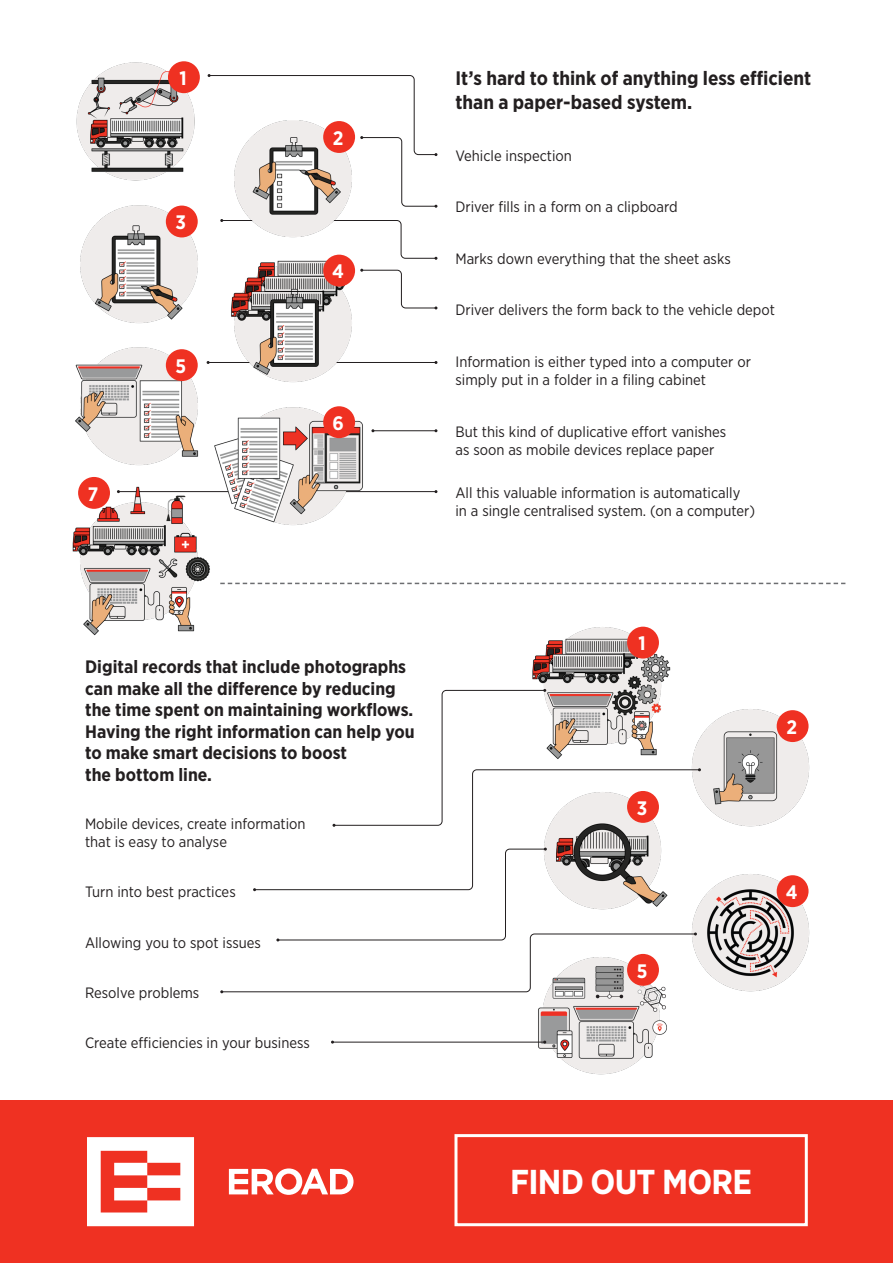
<style>
.page{position:relative;width:893px;height:1263px;background:#fff}
.page>*{position:absolute;margin:0;border:0;box-sizing:border-box;transform-origin:0 0}
.t1{font:700 34.5px "Gotham Narrow";letter-spacing:-.02em;color:#fff}
.t2{font:700 19.5px "Gotham Narrow";color:#231f20}
.t3{font:700 19.5px "Gotham Narrow";color:#fff}
.t4{font:700 18px/21.6px "Gotham Narrow";color:#231f20}
.t5{font:15px/18px "Gotham Narrow";color:#231f20}
</style>
<div class="page">
<img style="left:697px;top:874px;width:113px;height:118px">
<img style="left:517px;top:993px;width:150px;height:82px">
<div style="left:0;top:1100px;width:893px;height:163px;background:#ef3122"></div>
<img style="left:80px;top:212px;width:118px;height:109px">
<div style="left:166px;top:206px;width:32px;height:31px;background:#ef3122;border-radius:50%"></div>
<img style="left:76px;top:61px;width:132px;height:151px">
<div style="left:168px;top:61px;width:32px;height:32px;background:#ef3122;border-radius:50%"></div>
<div style="left:454px;top:1134px;width:354px;height:92px;border:3px solid #fff"></div>
<svg style="left:229px;top:1168px;width:125px;height:27px"></svg>
<svg style="left:87px;top:1137px;width:107px;height:89px"></svg>
<svg style="left:224px;top:583px;width:621px;height:1px"></svg>
<hr style="left:373px;top:430px;width:63px;height:1px;background:#231f20">
<hr style="left:118px;top:491px;width:318px;height:1px;background:#231f20">
<hr style="left:332px;top:1042px;width:213px;height:1px;background:#231f20">
<img style="left:75px;top:321px;width:132px;height:145px">
<img style="left:72px;top:477px;width:152px;height:159px">
<img style="left:208px;top:408px;width:170px;height:143px">
<svg style="left:378px;top:220px;width:59px;height:40px"></svg>
<hr style="left:208px;top:362px;width:228px;height:1px;background:#231f20">
<svg style="left:208px;top:74px;width:229px;height:134px"></svg>
<img style="left:208px;top:93px;width:170px;height:144px">
<div style="left:323px;top:121px;width:32px;height:32px;background:#ef3122;border-radius:50%"></div>
<img style="left:208px;top:237px;width:155px;height:171px">
<div style="left:323px;top:255px;width:32px;height:32px;background:#ef3122;border-radius:50%"></div>
<div style="left:166px;top:349px;width:32px;height:32px;background:#ef3122;border-radius:50%"></div>
<div style="left:78px;top:477px;width:32px;height:32px;background:#ef3122;border-radius:50%"></div>
<div style="left:323px;top:406px;width:32px;height:32px;background:#ef3122;border-radius:50%"></div>
<svg style="left:360px;top:269px;width:77px;height:40px"></svg>
<img style="left:691px;top:709px;width:119px;height:118px">
<img style="left:532px;top:626px;width:139px;height:133px">
<div style="left:627px;top:627px;width:32px;height:31px;background:#ef3122;border-radius:50%"></div>
<div style="left:777px;top:710px;width:31px;height:32px;background:#ef3122;border-radius:50%"></div>
<div style="left:777px;top:875px;width:31px;height:32px;background:#ef3122;border-radius:50%"></div>
<svg style="left:441px;top:689px;width:105px;height:80px"></svg>
<svg style="left:332px;top:769px;width:368px;height:121px"></svg>
<svg style="left:220px;top:848px;width:477px;height:145px"></svg>
<p class="t3" style="left:179px;top:66px;width:9px">1</p>
<p class="t2" style="left:455px;top:66px;width:357px">It’s hard to think of anything less efficient</p>
<p class="t2" style="left:455px;top:89px;width:238px">than a paper-based system.</p>
<p class="t3" style="left:88px;top:481px;width:12px">7</p>
<p class="t3" style="left:176px;top:210px;width:12px">3</p>
<p class="t3" style="left:175px;top:354px;width:12px">5</p>
<p class="t3" style="left:333px;top:125px;width:12px">2</p>
<p class="t3" style="left:332px;top:259px;width:13px">4</p>
<p class="t3" style="left:332px;top:411px;width:13px">6</p>
<p class="t5" style="left:455px;top:146px;width:118px">Vehicle inspection</p>
<p class="t5" style="left:455px;top:198px;width:224px">Driver fills in a form on a clipboard</p>
<p class="t5" style="left:455px;top:249px;width:277px">Marks down everything that the sheet asks</p>
<p class="t5" style="left:455px;top:301px;width:321px">Driver delivers the form back to the vehicle depot</p>
<p class="t5" style="left:455px;top:353px;width:297px">Information is either typed into a computer or simply put in a folder in a filing cabinet</p>
<p class="t5" style="left:455px;top:422px;width:272px">But this kind of duplicative effort vanishes</p>
<p class="t5" style="left:455px;top:440px;width:260px">as soon as mobile devices replace paper</p>
<p class="t5" style="left:455px;top:483px;width:286px">All this valuable information is automatically</p>
<p class="t5" style="left:455px;top:501px;width:301px">in a single centralised system. (on a computer)</p>
<p class="t4" style="left:85px;top:656px;width:331px">Digital records that include photographs can make all the difference by reducing the time spent on maintaining workflows.<br>Having the right information can help you to make smart decisions to boost<br>the bottom line.</p>
<p class="t5" style="left:85px;top:814px;width:222px">Mobile devices, create information that is easy to analyse</p>
<p class="t5" style="left:85px;top:882px;width:152px">Turn into best practices</p>
<p class="t5" style="left:85px;top:933px;width:177px">Allowing you to spot issues</p>
<p class="t5" style="left:85px;top:983px;width:116px">Resolve problems</p>
<p class="t5" style="left:85px;top:1033px;width:226px">Create efficiencies in your business</p>
<p class="t3" style="left:638px;top:631px;width:9px">1</p>
<p class="t3" style="left:637px;top:795px;width:12px">3</p>
<p class="t3" style="left:637px;top:958px;width:12px">5</p>
<p class="t3" style="left:786px;top:714px;width:12px">2</p>
<p class="t3" style="left:786px;top:879px;width:13px">4</p>
<p class="t1" style="left:510px;top:1160px;width:244px">FIND OUT MORE</p>
</div>
